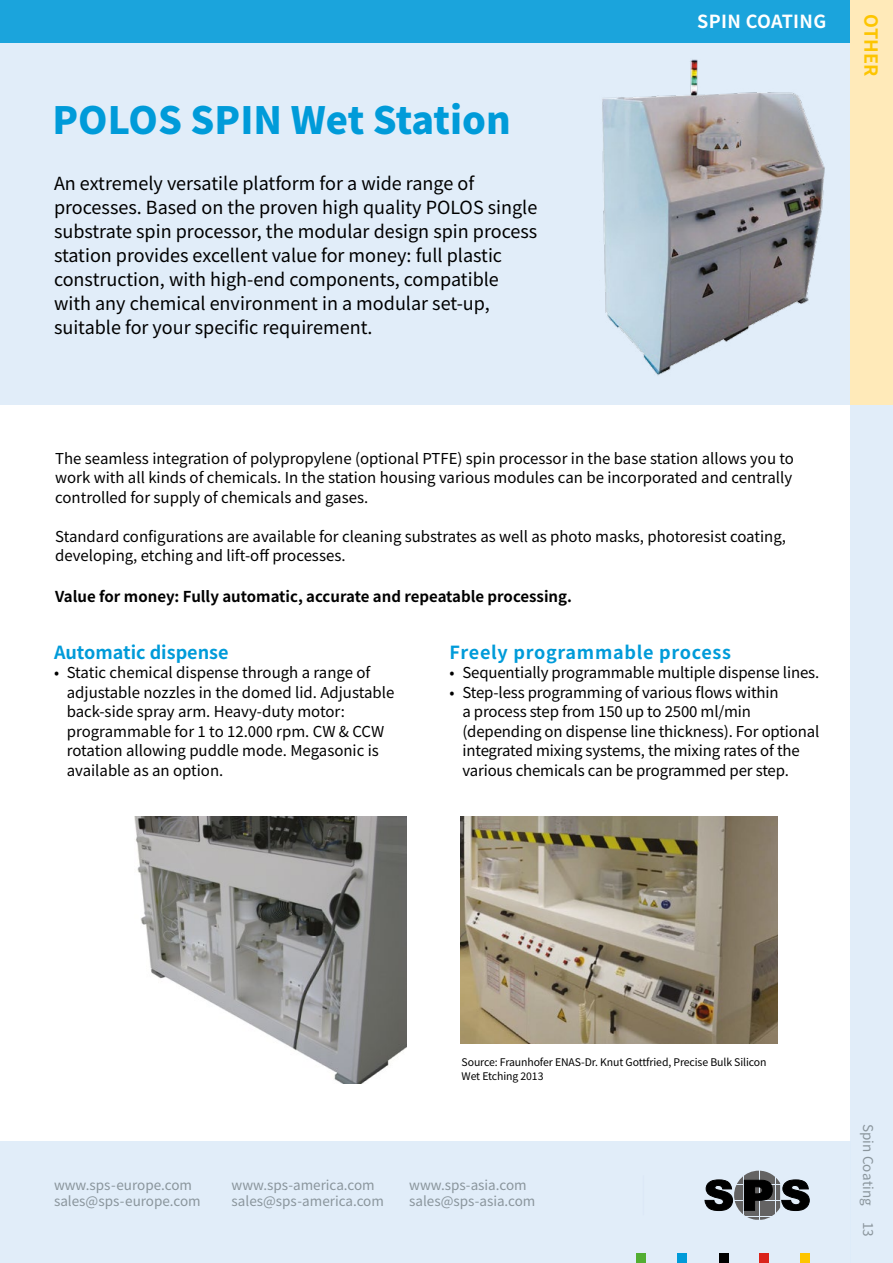
<style>
.page{position:relative;width:893px;height:1263px;background:#fff}
.page>*{position:absolute;margin:0;border:0;box-sizing:border-box;transform-origin:0 0}
.t1{font:900 37.5px "Noto Sans JP";color:#009bd9}
.t2{font:18px/24px "Noto Sans JP";color:#000}
.t3{font:700 18px "Noto Sans JP";letter-spacing:.03em;color:#009bd9}
.t4{font:700 18px "Noto Sans JP";color:#009bd9}
.t5{font:700 18px "Noto Sans JP";letter-spacing:.02em;color:#fff}
.t6{font:700 18px "Noto Sans JP";color:#fdc500}
.t7{font:15px/19.5px "Noto Sans JP";color:#000}
.t8{font:700 15px "Noto Sans JP";color:#000}
.t9{font:13.5px/16.5px "Noto Sans JP";color:#8a959c}
.t10{font:10.5px/13.5px "Noto Sans JP";letter-spacing:-.01em;color:#000}
</style>
<div class="page">
<div style="left:0;top:0;width:893px;height:405px;background:#ddebf9"></div>
<div style="left:0;top:1141px;width:850px;height:122px;background:#ddebf9"></div>
<div style="left:637px;top:1254px;width:9px;height:9px;background:#52ae32"></div>
<div style="left:678px;top:1254px;width:9px;height:9px;background:#009bd9"></div>
<div style="left:719px;top:1254px;width:9px;height:9px;background:#000"></div>
<div style="left:759px;top:1254px;width:9px;height:9px;background:#da231b"></div>
<div style="left:801px;top:1254px;width:9px;height:9px;background:#fdc500"></div>
<svg style="left:704px;top:1171px;width:106px;height:49px"></svg>
<hr style="left:643px;top:1176px;width:1px;height:39px;background:#d5e1f5">
<div style="left:850px;top:267px;width:43px;height:996px;background:#ddebf9"></div>
<div style="left:0;top:0;width:893px;height:42px;background:#1ba4dc"></div>
<div style="left:850px;top:0;width:43px;height:405px;background:#ffeab9"></div>
<img style="left:553px;top:42px;width:297px;height:334px">
<img style="left:134px;top:817px;width:272px;height:266px">
<img style="left:460px;top:816px;width:318px;height:228px">
<h1 class="t1" style="left:53px;top:99px;width:460px">POLOS SPIN Wet Station</h1>
<p class="t2" style="left:54px;top:172px;width:485px">An extremely versatile platform for a wide range of processes. Based on the proven high quality POLOS single substrate spin processor, the modular design spin process station provides excellent value for money: full plastic construction, with high-end components, compatible with any chemical environment in a modular set-up, suitable for your specific requirement.</p>
<p class="t5" style="left:697px;top:11px;width:131px">SPIN COATING</p>
<p class="t6" style="left:881px;top:14px;width:64px;rotate:90deg">OTHER</p>
<p class="t7" style="left:55px;top:449px;width:740px">The seamless integration of polypropylene (optional PTFE) spin processor in the base station allows you to work with all kinds of chemicals. In the station housing various modules can be incorporated and centrally controlled for supply of chemicals and gases.</p>
<p class="t7" style="left:55px;top:527px;width:732px">Standard configurations are available for cleaning substrates as well as photo masks, photoresist coating, developing, etching and lift-off processes.</p>
<p class="t8" style="left:55px;top:588px;width:518px">Value for money: Fully automatic, accurate and repeatable processing.</p>
<p class="t4" style="left:54px;top:642px;width:176px">Automatic dispense</p>
<p class="t7" style="left:67px;top:663px;width:329px;text-indent:-13px">• Static chemical dispense through a range of adjustable nozzles in the domed lid. Adjustable back-side spray arm. Heavy-duty motor: programmable for 1 to 12.000 rpm. CW &amp; CCW rotation allowing puddle mode. Megasonic is available as an option.</p>
<p class="t3" style="left:450px;top:642px;width:283px">Freely programmable process</p>
<p class="t7" style="left:450px;top:663px;width:371px">• Sequentially programmable multiple dispense lines.</p>
<p class="t7" style="left:462px;top:683px;width:359px;text-indent:-13px">• Step-less programming of various flows within<br>a process step from 150 up to 2500 ml/min (depending on dispense line thickness). For optional integrated mixing systems, the mixing rates of the various chemicals can be programmed per step.</p>
<p class="t10" style="left:462px;top:1056px;width:306px">Source: Fraunhofer ENAS-Dr. Knut Gottfried, Precise Bulk Silicon<br>Wet Etching 2013</p>
<p class="t9" style="left:54px;top:1177px;width:148px">www.sps-europe.com sales@sps-europe.com</p>
<p class="t9" style="left:232px;top:1177px;width:154px">www.sps-america.com sales@sps-america.com</p>
<p class="t9" style="left:409px;top:1177px;width:128px">www.sps-asia.com sales@sps-asia.com</p>
<p class="t9" style="left:876px;top:1123px;width:115px;rotate:90deg">Spin Coating 13</p>
</div>
